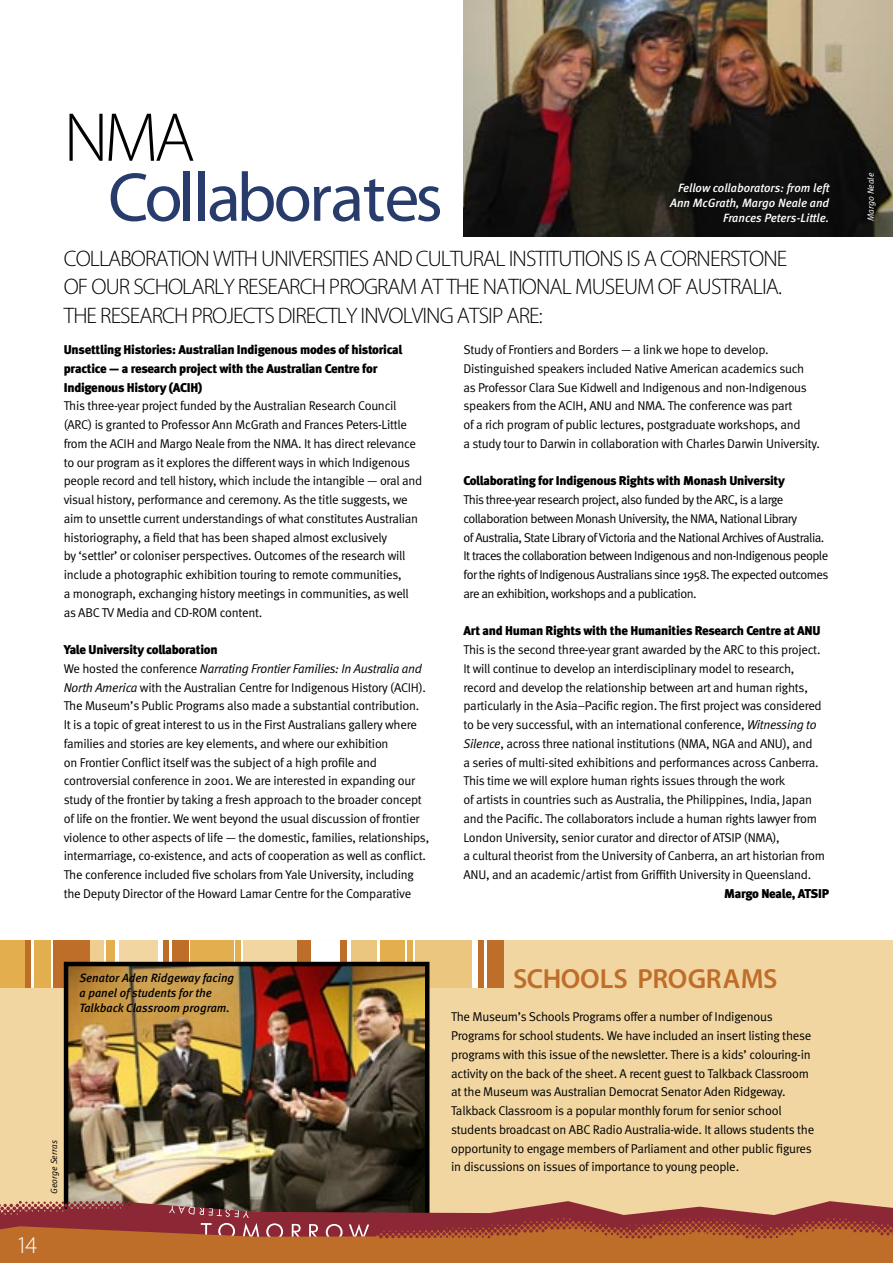
<style>
.page{position:relative;width:893px;height:1263px;background:#fff}
.page>*{position:absolute;margin:0;border:0;box-sizing:border-box;transform-origin:0 0}
.Headline{font:69.75px "Myriad Pro";letter-spacing:-.04em;color:#283c6c}
.Headline-2{font:300 69.75px "Myriad Pro";color:#000}
.Headline-3{font:600 27.75px "Myriad Pro";letter-spacing:-.02em;color:#bf6e2a}
.t1{font:300 24px "Myriad Pro";color:#fff}
.Intro{font:300 22.5px/28.5px "Myriad Pro";letter-spacing:-.04em;color:#000}
.Body_copy{font:12.75px/18.8px "Meta Normal";letter-spacing:-.02em;color:#000}
.BODY_copy_no_baseline{font:12.75px/18.8px "Meta Normal";letter-spacing:-.02em;color:#000}
.Body_copy-2{font:12.75px/18.8px "Meta Normal";letter-spacing:-.04em;color:#000}
.Body_copy-3{font:12.75px/18.8px "Meta Black LF";letter-spacing:-.02em;color:#000}
.Captions{font:italic 500 12px/15px "Meta";color:#fff;text-align:right}
.Captions-2{font:italic 500 12px/15px "Meta";color:#000}
.Photographer_credit{font:italic 9px "Meta Normal";color:#000}
.Photographer_credit-2{font:italic 9px "Meta Normal";letter-spacing:-.005em;color:#fff}
.s1{font-style:italic}
</style>
<div class="page">
<div style="left:0;top:940px;width:893px;height:323px;background:#f1d6a2"></div>
<div style="left:0;top:1238px;width:893px;height:25px;background:#bf6e2a"></div>
<img style="left:463px;top:0;width:430px;height:236px">
<div style="left:0;top:940px;width:27px;height:48px;background:#e2ae4e"></div>
<svg style="left:30px;top:940px;width:457px;height:48px;background:#f7eee4"></svg>
<div style="left:478px;top:940px;width:5px;height:48px;background:#bf6e2a"></div>
<div style="left:89px;top:940px;width:15px;height:48px;background:#eece91"></div>
<div style="left:190px;top:940px;width:44px;height:48px;background:#e2ae4e"></div>
<div style="left:236px;top:940px;width:5px;height:48px;background:#e2ae4e"></div>
<div style="left:244px;top:940px;width:56px;height:48px;background:#f1d6a2"></div>
<div style="left:351px;top:940px;width:25px;height:48px;background:#ebc67f"></div>
<div style="left:54px;top:940px;width:36px;height:48px;background:#bf6e2a"></div>
<div style="left:119px;top:940px;width:38px;height:48px;background:#f1d6a2"></div>
<div style="left:107px;top:940px;width:8px;height:48px;background:#e2ae4e"></div>
<div style="left:340px;top:940px;width:7px;height:48px;background:#bf6e2a"></div>
<div style="left:297px;top:940px;width:14px;height:48px;background:#bf6e2a"></div>
<div style="left:380px;top:940px;width:25px;height:48px;background:#e2ae4e"></div>
<div style="left:407px;top:940px;width:6px;height:48px;background:#e2ae4e"></div>
<div style="left:415px;top:940px;width:56px;height:48px;background:#ebc67f"></div>
<div style="left:487px;top:940px;width:17px;height:48px;background:#bf6e2a"></div>
<div style="left:163px;top:940px;width:6px;height:48px;background:#bf6e2a"></div>
<div style="left:173px;top:940px;width:16px;height:48px;background:#bf6e2a"></div>
<div style="left:25px;top:940px;width:5px;height:48px;background:#bf6e2a"></div>
<div style="left:34px;top:940px;width:17px;height:48px;background:#e2ae4e"></div>
<img style="left:69px;top:967px;width:355px;height:234px">
<div style="left:64px;top:962px;width:365px;height:258px;border:4px solid #000"></div>
<svg style="left:0;top:1201px;width:893px;height:37px;background:#9c4f43"></svg>
<p class="Headline-2" style="left:64px;top:99px;width:133px">NMA</p>
<p class="Headline" style="left:108px;top:159px;width:336px">Collaborates</p>
<p class="Captions" style="left:670px;top:180px;width:161px">Fellow collaborators: from left<br>Ann McGrath, Margo Neale and<br>Frances Peters-Little.</p>
<p class="Photographer_credit-2" style="left:865px;top:221px;width:50px;rotate:-90deg">Margo Neale</p>
<p class="Intro" style="left:64px;top:244px;width:725px">COLLABORATION WITH UNIVERSITIES AND CULTURAL INSTITUTIONS IS A CORNERSTONE<br>OF OUR SCHOLARLY RESEARCH PROGRAM AT THE NATIONAL MUSEUM OF AUSTRALIA.<br>THE RESEARCH PROJECTS DIRECTLY INVOLVING ATSIP ARE:</p>
<p class="Body_copy-3" style="left:64px;top:340px;width:340px">Unsettling Histories: Australian Indigenous modes of historical practice — a research project with the Australian Centre for<br>Indigenous History (ACIH)</p>
<p class="Body_copy" style="left:64px;top:396px;width:360px">This three-year project funded by the Australian Research Council (ARC) is granted to Professor Ann McGrath and Frances Peters-Little from the ACIH and Margo Neale from the NMA. It has direct relevance to our program as it explores the different ways in which Indigenous people record and tell history, which include the intangible — oral and visual history, performance and ceremony. As the title suggests, we aim to unsettle current understandings of what constitutes Australian historiography, a field that has been shaped almost exclusively<br>by ‘settler’ or coloniser perspectives. Outcomes of the research will include a photographic exhibition touring to remote communities,<br>a monograph, exchanging history meetings in communities, as well as ABC TV Media and CD-ROM content.</p>
<p class="Body_copy-3" style="left:64px;top:640px;width:155px">Yale University collaboration</p>
<p class="Body_copy" style="left:64px;top:659px;width:367px">We hosted the conference <span class="s1">Narrating Frontier Families: In Australia and North America</span> with the Australian Centre for Indigenous History (ACIH).<br>The Museum’s Public Programs also made a substantial contribution.<br>It is a topic of great interest to us in the First Australians gallery where families and stories are key elements, and where our exhibition<br>on Frontier Conflict itself was the subject of a high profile and controversial conference in 2001. We are interested in expanding our study of the frontier by taking a fresh approach to the broader concept of life on the frontier. We went beyond the usual discussion of frontier violence to other aspects of life — the domestic, families, relationships, intermarriage, co-existence, and acts of cooperation as well as conflict.<br>The conference included five scholars from Yale University, including the Deputy Director of the Howard Lamar Centre for the Comparative</p>
<p class="Body_copy" style="left:463px;top:340px;width:358px">Study of Frontiers and Borders — a link we hope to develop.<br>Distinguished speakers included Native American academics such<br>as Professor Clara Sue Kidwell and Indigenous and non-Indigenous speakers from the ACIH, ANU and NMA. The conference was part<br>of a rich program of public lectures, postgraduate workshops, and<br>a study tour to Darwin in collaboration with Charles Darwin University.</p>
<p class="Body_copy-3" style="left:463px;top:471px;width:323px">Collaborating for Indigenous Rights with Monash University</p>
<p class="Body_copy-2" style="left:463px;top:490px;width:367px">This three-year research project, also funded by the ARC, is a large collaboration between Monash University, the NMA, National Library<br>of Australia, State Library of Victoria and the National Archives of Australia.<br>It traces the collaboration between Indigenous and non-Indigenous people for the rights of Indigenous Australians since 1958. The expected outcomes are an exhibition, workshops and a publication.</p>
<p class="Body_copy-3" style="left:463px;top:621px;width:358px">Art and Human Rights with the Humanities Research Centre at ANU</p>
<p class="Body_copy" style="left:463px;top:640px;width:363px">This is the second three-year grant awarded by the ARC to this project.<br>It will continue to develop an interdisciplinary model to research, record and develop the relationship between art and human rights, particularly in the Asia–Pacific region. The first project was considered to be very successful, with an international conference, <span class="s1">Witnessing to Silence</span>, across three national institutions (NMA, NGA and ANU), and<br>a series of multi-sited exhibitions and performances across Canberra.<br>This time we will explore human rights issues through the work<br>of artists in countries such as Australia, the Philippines, India, Japan and the Pacific. The collaborators include a human rights lawyer from London University, senior curator and director of ATSIP (NMA),<br>a cultural theorist from the University of Canberra, an art historian from ANU, and an academic/artist from Griffith University in Queensland.</p>
<p class="Body_copy-3" style="left:724px;top:884px;width:107px">Margo Neale, ATSIP</p>
<p class="Captions-2" style="left:79px;top:970px;width:156px">Senator Aden Ridgeway facing a panel of students for the<br>Talkback Classroom program.</p>
<p class="Photographer_credit" style="left:49px;top:1194px;width:55px;rotate:-90deg">George Serras</p>
<p class="t1" style="left:16px;top:1232px;width:23px">14</p>
<p class="Headline-3" style="left:513px;top:963px;width:266px">SCHOOLS PROGRAMS</p>
<p class="BODY_copy_no_baseline" style="left:451px;top:1007px;width:364px">The Museum’s Schools Programs offer a number of Indigenous Programs for school students. We have included an insert listing these programs with this issue of the newsletter. There is a kids’ colouring-in activity on the back of the sheet. A recent guest to Talkback Classroom at the Museum was Australian Democrat Senator Aden Ridgeway.<br>Talkback Classroom is a popular monthly forum for senior school students broadcast on ABC Radio Australia-wide. It allows students the opportunity to engage members of Parliament and other public figures in discussions on issues of importance to young people.</p>
</div>
